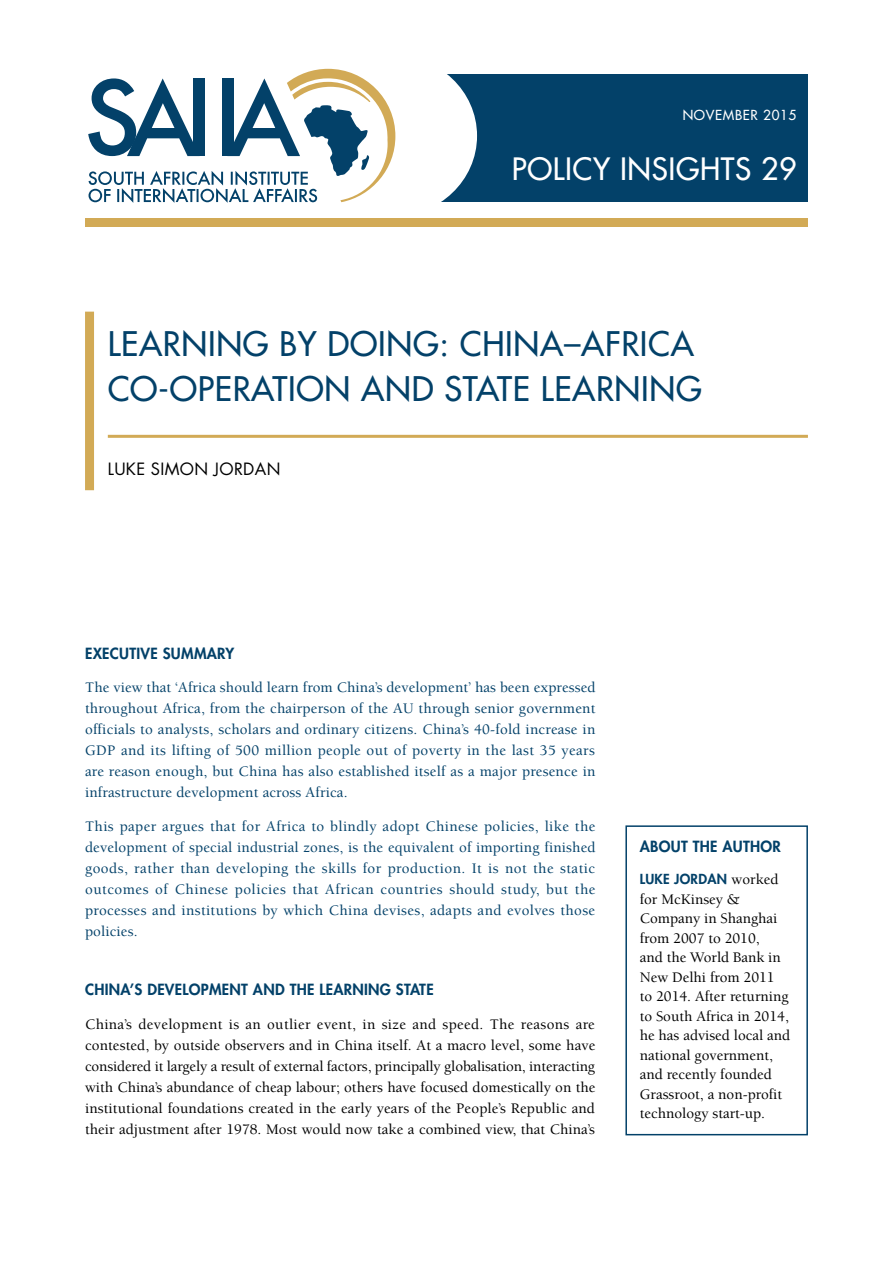
<style>
.page{position:relative;width:893px;height:1263px;background:#fff}
.page>*{position:absolute;margin:0;border:0;box-sizing:border-box;transform-origin:0 0}
.t1{font:500 33px/45px "Futura Std";letter-spacing:.02em;color:#034169}
.t2{font:500 30px "Futura Std";letter-spacing:.02em;color:#fff}
.t3{font:16.5px "Futura Std";letter-spacing:.02em;color:#000}
.t4{font:500 15px/21px "Berkeley Std";letter-spacing:.01em;color:#034169;text-align:justify}
.t5{font:500 15px/19.5px "Berkeley Std";color:#000;text-align:justify}
.t6{font:800 15px "Futura Std";letter-spacing:.02em;color:#034169}
.t7{font:500 13.5px "Futura Std";letter-spacing:.05em;color:#fff}
.t8{font:800 13.5px "Futura Std";letter-spacing:.02em;color:#034169}
</style>
<div class="page">
<div style="left:404px;top:75px;width:404px;height:127px;background:#034169"></div>
<div style="left:308px;top:55px;width:169px;height:161px;background:#fff;border-radius:50%"></div>
<svg style="left:88px;top:69px;width:307px;height:134px"></svg>
<hr style="left:108px;top:435px;width:700px;height:3px;background:#d2aa56">
<div style="left:85px;top:218px;width:723px;height:8px;background:#d2aa56"></div>
<div style="left:625px;top:825px;width:183px;height:310px;border:2px solid #034169"></div>
<div style="left:85px;top:312px;width:9px;height:178px;background:#d2aa56"></div>
<p class="t7" style="left:683px;top:107px;width:115px">NOVEMBER 2015</p>
<h2 class="t2" style="left:512px;top:150px;width:286px">POLICY INSIGHTS 29</h2>
<h1 class="t1" style="left:108px;top:321px;width:595px">LEARNING BY DOING: CHINA–AFRICA<br>CO-OPERATION AND STATE LEARNING</h1>
<p class="t3" style="left:108px;top:458px;width:174px">LUKE SIMON JORDAN</p>
<p class="t6" style="left:85px;top:644px;width:151px">EXECUTIVE SUMMARY</p>
<p class="t4" style="left:85px;top:677px;width:512px">The view that ‘Africa should learn from China’s development’ has been expressed throughout Africa, from the chairperson of the AU through senior government officials to analysts, scholars and ordinary citizens. China’s 40-fold increase in GDP and its lifting of 500 million people out of poverty in the last 35 years are reason enough, but China has also established itself as a major presence in infrastructure development across Africa.</p>
<p class="t4" style="left:85px;top:816px;width:512px">This paper argues that for Africa to blindly adopt Chinese policies, like the development of special industrial zones, is the equivalent of importing finished goods, rather than developing the skills for production. It is not the static outcomes of Chinese policies that African countries should study, but the processes and institutions by which China devises, adapts and evolves those policies.</p>
<p class="t6" style="left:85px;top:980px;width:350px">CHINA’S DEVELOPMENT AND THE LEARNING STATE</p>
<p class="t5" style="left:85px;top:1014px;width:512px;line-height:21px">China’s development is an outlier event, in size and speed. The reasons are contested, by outside observers and in China itself. At a macro level, some have considered it largely a result of external factors, principally globalisation, interacting with China’s abundance of cheap labour; others have focused domestically on the institutional foundations created in the early years of the People’s Republic and their adjustment after 1978. Most would now take a combined view, that China’s</p>
<p class="t6" style="left:640px;top:837px;width:30px">ABOUT</p>
<p class="t6" style="left:693px;top:837px;width:10px">THE</p>
<p class="t6" style="left:722px;top:837px;width:60px">AUTHOR</p>
<p class="t8" style="left:640px;top:871px;width:51px">LUKE JORDAN</p>
<p class="t5" style="left:640px;top:870px;width:152px;text-align:left;text-indent:92px">worked for McKinsey &amp;<br>Company in Shanghai from 2007 to 2010,<br>and the World Bank in<br>New Delhi from 2011 to 2014. After returning to South Africa in 2014, he has advised local and national government, and recently founded<br>Grassroot, a non-profit technology start-up.</p>
</div>
